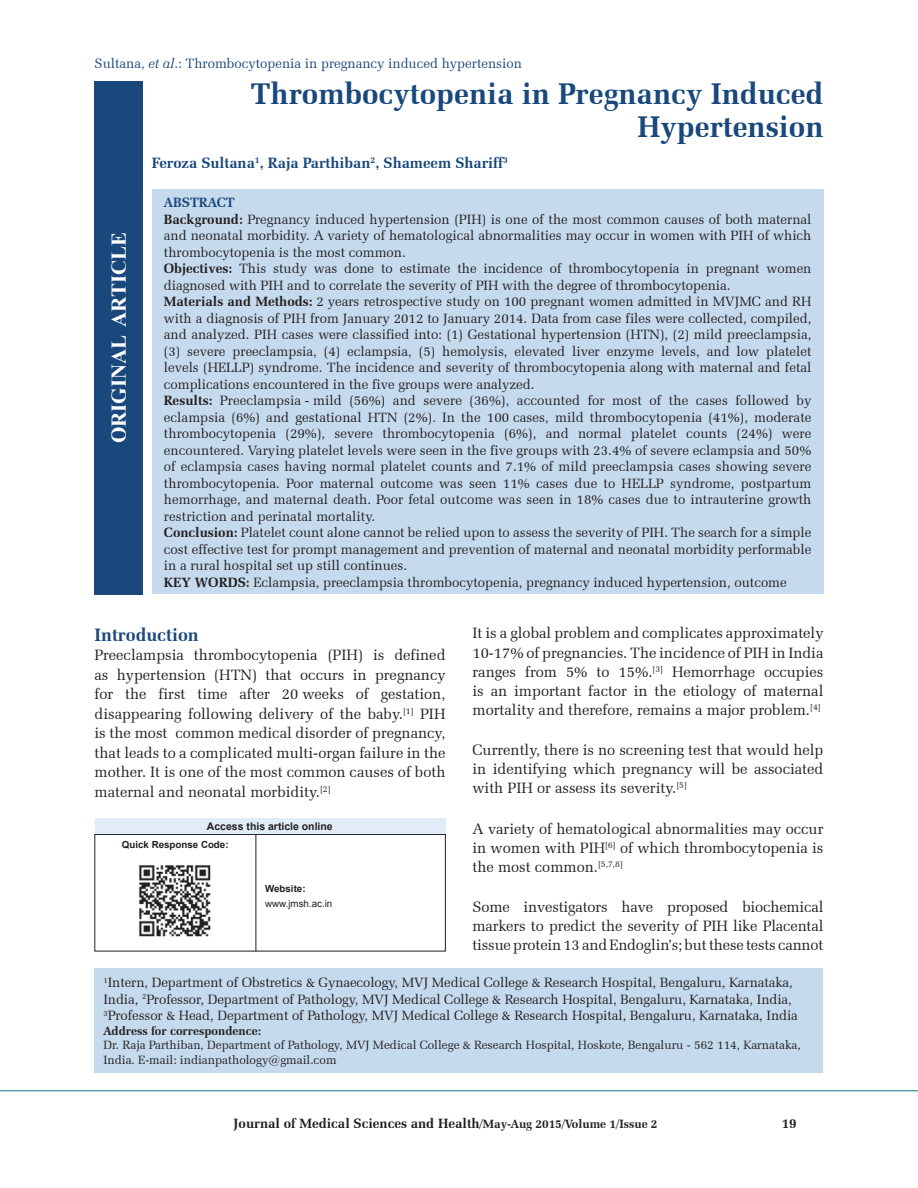
<style>
.page{position:relative;width:918px;height:1188px;background:#fff}
.page>*{position:absolute;margin:0;border:0;box-sizing:border-box;transform-origin:0 0}
.t1{font:700 30px/33px "Zapf Elliptical 711 BT";color:#19487c;text-align:right}
.t2{font:700 21px "Times New Roman";color:#fff}
.t3{font:700 18px "Zapf Elliptical 711 BT";color:#19487c}
.t4{font:15px/19.2px "Zapf Elliptical 711 BT";color:#231f20;text-align:justify}
.t5{font:700 15px "Zapf Elliptical 711 BT";color:#19487c}
.t6{font:13.5px/16.5px "Zapf Elliptical 711 BT";color:#231f20}
.t7{font:700 13.5px "Zapf Elliptical 711 BT";color:#231f20}
.t8{font:13.5px "Zapf Elliptical 711 BT";color:#19487c}
.t9{font:12px/14.4px "Zapf Elliptical 711 BT";color:#231f20}
.t10{font:700 12px "Zapf Elliptical 711 BT";color:#231f20}
.t11{font:700 10.5px "Arial";color:#231f20}
.t12{font:700 9.75px "Arial";color:#231f20}
.t13{font:9.75px "Arial";color:#231f20}
.s1{font-style:italic}
.s2{font-weight:700;color:#19487c}
.s3{font-weight:700}
.s4{font-size:12px}
</style>
<div class="page">
<hr style="left:0;top:1090px;width:918px;height:1px;background:#2a849b">
<div style="left:152px;top:189px;width:672px;height:405px;background:#c6daee"></div>
<div style="left:94px;top:968px;width:730px;height:104px;background:#c6daee"></div>
<div style="left:95px;top:834px;width:351px;height:117px;border:1px solid #231f20"></div>
<div style="left:95px;top:818px;width:351px;height:16px;background:#e1ecf6"></div>
<hr style="left:256px;top:835px;width:1px;height:116px;background:#231f20">
<img style="left:139px;top:865px;width:72px;height:72px">
<div style="left:94px;top:81px;width:49px;height:513px;background:#19487c"></div>
<p class="t8" style="left:94px;top:55px;width:429px">Sultana, <span class="s1">et al</span>.: Thrombocytopenia in pregnancy induced hypertension</p>
<h2 class="t2" style="left:107px;top:443px;width:213px;rotate:-90deg">ORIGINAL ARTICLE</h2>
<h1 class="t1" style="left:251px;top:77px;width:574px">Thrombocytopenia in Pregnancy Induced<br>Hypertension</h1>
<p class="t5" style="left:152px;top:154px;width:358px">Feroza Sultana<sup>1</sup>, Raja Parthiban<sup>2</sup>, Shameem Shariff<sup>3</sup></p>
<p class="t6" style="left:164px;top:194px;width:649px"><span class="s2">ABSTRACT<br></span><span class="s3">Background:</span> Pregnancy induced hypertension (PIH) is one of the most common causes of both maternal and neonatal morbidity. A variety of hematological abnormalities may occur in women with PIH of which thrombocytopenia is the most common.<br><span class="s3">Objectives:</span> This study was done to estimate the incidence of thrombocytopenia in pregnant women diagnosed with PIH and to correlate the severity of PIH with the degree of thrombocytopenia.<br><span class="s3">Materials and Methods:</span> 2 years retrospective study on 100 pregnant women admitted in MVJMC and RH with a diagnosis of PIH from January 2012 to January 2014. Data from case files were collected, compiled, and analyzed. PIH cases were classified into: (1) Gestational hypertension (HTN), (2) mild preeclampsia, (3) severe preeclampsia, (4) eclampsia, (5) hemolysis, elevated liver enzyme levels, and low platelet levels (HELLP) syndrome. The incidence and severity of thrombocytopenia along with maternal and fetal complications encountered in the five groups were analyzed.<br><span class="s3">Results:</span> Preeclampsia - mild (56%) and severe (36%), accounted for most of the cases followed by eclampsia (6%) and gestational HTN (2%). In the 100 cases, mild thrombocytopenia (41%), moderate thrombocytopenia (29%), severe thrombocytopenia (6%), and normal platelet counts (24%) were encountered. Varying platelet levels were seen in the five groups with 23.4% of severe eclampsia and 50% of eclampsia cases having normal platelet counts and 7.1% of mild preeclampsia cases showing severe thrombocytopenia. Poor maternal outcome was seen 11% cases due to HELLP syndrome, postpartum hemorrhage, and maternal death. Poor fetal outcome was seen in 18% cases due to intrauterine growth restriction and perinatal mortality.<br><span class="s3">Conclusion:</span> Platelet count alone cannot be relied upon to assess the severity of PIH. The search for a simple cost effective test for prompt management and prevention of maternal and neonatal morbidity performable in a rural hospital set up still continues.<br><span class="s3">KEY WORDS:</span> Eclampsia, preeclampsia thrombocytopenia, pregnancy induced hypertension, outcome</p>
<h3 class="t3" style="left:95px;top:624px;width:106px">Introduction</h3>
<p class="t4" style="left:95px;top:645px;width:353px">Preeclampsia thrombocytopenia (PIH) is defined as hypertension (HTN) that occurs in pregnancy for the first time after 20 weeks of gestation, disappearing following delivery of the baby.<sup>[1]</sup> PIH is the most common medical disorder of pregnancy, that leads to a complicated multi-organ failure in the mother. It is one of the most common causes of both maternal and neonatal morbidity.<sup>[2]</sup></p>
<p class="t11" style="left:207px;top:820px;width:127px">Access this article online</p>
<p class="t12" style="left:122px;top:839px;width:108px">Quick Response Code:</p>
<p class="t12" style="left:265px;top:883px;width:42px">Website:</p>
<p class="t13" style="left:265px;top:898px;width:69px">www.jmsh.ac.in</p>
<p class="t4" style="left:472px;top:624px;width:353px">It is a global problem and complicates approximately 10-17% of pregnancies. The incidence of PIH in India ranges from 5% to 15%.<sup>[3]</sup> Hemorrhage occupies is an important factor in the etiology of maternal mortality and therefore, remains a major problem.<sup>[4]</sup></p>
<p class="t4" style="left:472px;top:740px;width:352px">Currently, there is no screening test that would help in identifying which pregnancy will be associated with PIH or assess its severity.<sup>[5]</sup></p>
<p class="t4" style="left:472px;top:819px;width:352px">A variety of hematological abnormalities may occur in women with PIH<sup>[6]</sup> of which thrombocytopenia is the most common.<sup>[5,7,8]</sup></p>
<p class="t4" style="left:472px;top:897px;width:352px">Some investigators have proposed biochemical markers to predict the severity of PIH like Placental tissue protein 13 and Endoglin’s; but these tests cannot</p>
<p class="t6" style="left:103px;top:974px;width:696px"><sup>1</sup>Intern, Department of Obstretics &amp; Gynaecology, MVJ Medical College &amp; Research Hospital, Bengaluru, Karnataka,<br>India, <sup>2</sup>Professor, Department of Pathology, MVJ Medical College &amp; Research Hospital, Bengaluru, Karnataka, India,<br><sup>3</sup>Professor &amp; Head, Department of Pathology, MVJ Medical College &amp; Research Hospital, Bengaluru, Karnataka, India</p>
<p class="t10" style="left:104px;top:1023px;width:159px">Address for correspondence:</p>
<p class="t9" style="left:104px;top:1038px;width:699px">Dr. Raja Parthiban, Department of Pathology, MVJ Medical College &amp; Research Hospital, Hoskote, Bengaluru - 562 114, Karnataka,<br>India. E-mail: indianpathology@gmail.com</p>
<p class="t7" style="left:234px;top:1115px;width:425px">Journal of Medical Sciences and Health<span class="s4">/May-Aug 2015/Volume 1/Issue 2</span></p>
<p class="t7" style="left:782px;top:1115px;width:16px">19</p>
</div>
